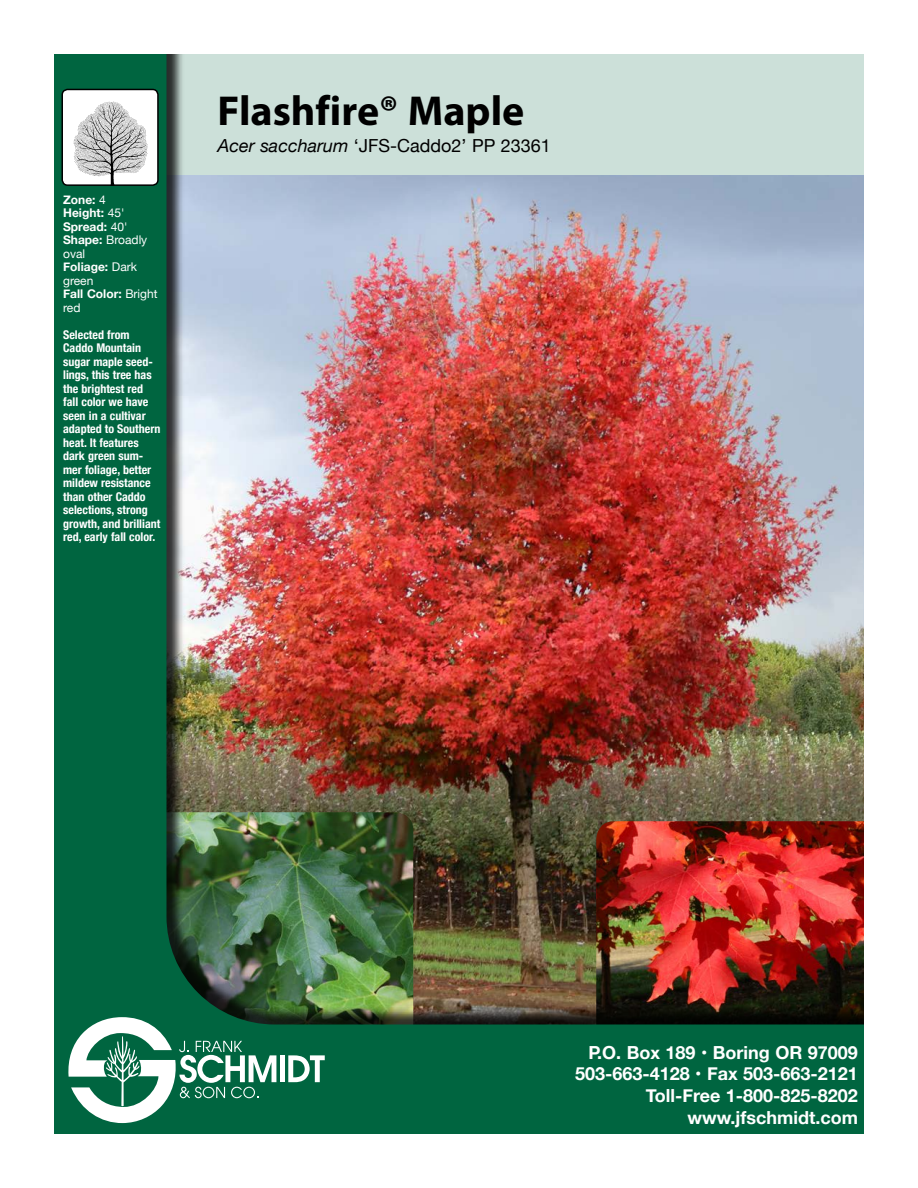
<style>
.page{position:relative;width:918px;height:1188px;background:#fff}
.page>*{position:absolute;margin:0;border:0;box-sizing:border-box;transform-origin:0 0}
.t1{font:700 42px "Myriad Pro";color:#000}
.t2{font:700 18px/21.6px "Helvetica Neue";color:#fff;text-align:right}
.t3{font:18px "Helvetica Neue";color:#000}
.t4{font:700 condensed 12px/13.5px "Helvetica Neue";color:#fff}
.t5{font:700 12px/13.5px "Helvetica Neue";color:#fff}
.s1{font-weight:400}
.s2{font-style:italic}
</style>
<div class="page">
<img style="left:54px;top:54px;width:810px;height:1080px">
<svg style="left:68px;top:1017px;width:208px;height:106px"></svg>
<div style="left:280px;top:1055px;width:5px;height:27px;background:#fff"></div>
<svg style="left:288px;top:1055px;width:37px;height:27px"></svg>
<div style="left:62px;top:89px;width:96px;height:96px;background:#fff;border-radius:5px"></div>
<img style="left:73px;top:101px;width:75px;height:82px">
<div style="left:61px;top:89px;width:98px;height:97px;border:2px solid #000;border-radius:5px"></div>
<p class="t5" style="left:63px;top:193px;width:96px">Zone: <span class="s1">4<br></span>Height: <span class="s1">45'<br></span>Spread: <span class="s1">40'<br></span>Shape: <span class="s1">Broadly oval<br></span>Foliage: <span class="s1">Dark green<br></span>Fall Color: <span class="s1">Bright red</span></p>
<p class="t4" style="left:63px;top:327px;width:99px">Selected from<br>Caddo Mountain sugar maple seed&shy;lings, this tree has the brightest red fall color we have seen in a cultivar adapted to Southern heat. It features dark green sum&shy;mer foliage, better mildew resistance than other Caddo selections, strong growth, and brilliant red, early fall color.</p>
<h1 class="t1" style="left:218px;top:84px;width:308px">Flashfire® Maple</h1>
<h2 class="t3" style="left:218px;top:133px;width:335px"><span class="s2">Acer saccharum</span> ‘JFS-Caddo2’ PP 23361</h2>
<h2 class="t2" style="left:575px;top:1042px;width:284px">P.O. Box 189 • Boring OR 97009<br>503-663-4128 • Fax 503-663-2121<br>Toll-Free 1-800-825-8202 www.jfschmidt.com</h2>
</div>
